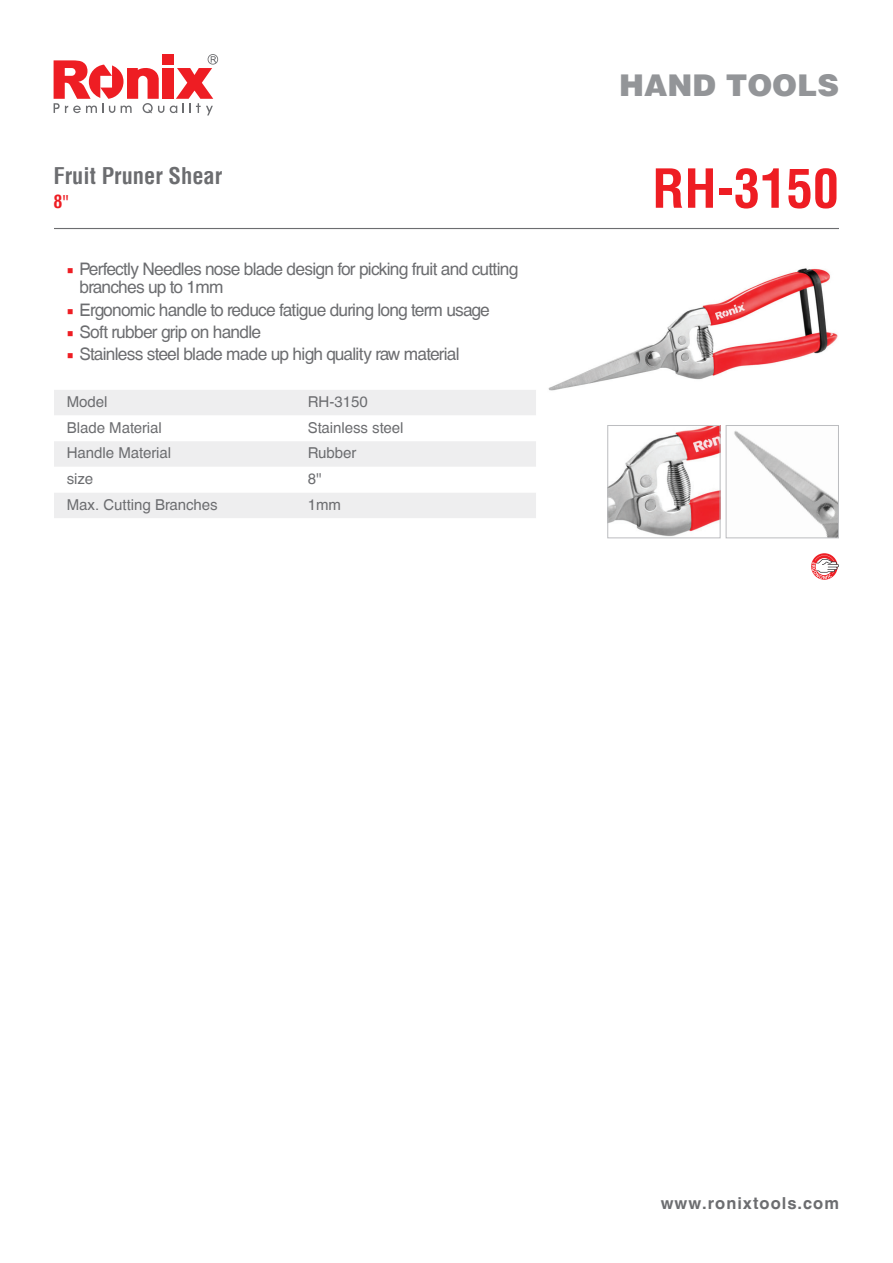
<style>
.page{position:relative;width:893px;height:1263px;background:#fff}
.page>*{position:absolute;margin:0;border:0;box-sizing:border-box;transform-origin:0 0}
.t1{font:700 condensed 52.5px "Helvetica LT";color:#ee1d23}
.t2{font:900 30px "Helvetica LT";color:#939598}
.t3{font:700 condensed 22.5px "Helvetica LT";color:#6c6d70}
.t4{font:700 condensed 18px "Helvetica LT";color:#ee1d23}
.t5{font:17.25px/18px "Helvetica CE";letter-spacing:-.04em;color:#6c6d70}
.t6{font:700 16.5px "Helvetica CE";letter-spacing:.06em;color:#6c6d70}
.t7{font:15px "Helvetica CE";color:#6c6d70}
.s1{font-family:"Helvetica CE";font-weight:400;font-stretch:normal}
.s2{font-family:"Minion Pro";color:#ee1d23}
</style>
<div class="page">
<svg style="left:170px;top:54px;width:48px;height:61px"></svg>
<div style="left:162px;top:68px;width:11px;height:31px;background:#ee1d23"></div>
<svg style="left:54px;top:60px;width:110px;height:53px"></svg>
<div style="left:162px;top:54px;width:11px;height:11px;background:#ee1d23"></div>
<img style="left:548px;top:268px;width:290px;height:123px">
<div style="left:54px;top:390px;width:482px;height:128px;background:#eeeeef"></div>
<svg style="left:54px;top:415px;width:482px;height:77px"></svg>
<img style="left:609px;top:427px;width:110px;height:109px">
<div style="left:607px;top:425px;width:114px;height:113px;border:1px solid #bcbdc0"></div>
<img style="left:734px;top:430px;width:103px;height:106px">
<div style="left:726px;top:425px;width:113px;height:113px;border:1px solid #bcbdc0"></div>
<hr style="left:54px;top:228px;width:785px;height:1px;background:#6c6d70">
<svg style="left:811px;top:553px;width:27px;height:27px"></svg>
<svg style="left:812px;top:554px;width:27px;height:25px"></svg>
<h3 class="t3" style="left:54px;top:161px;width:170px">Fruit Pruner Shear</h3>
<p class="t4" style="left:54px;top:190px;width:17px">8<span class="s1">"</span></p>
<p class="t5" style="left:80px;top:260px;width:440px;text-indent:-13px"><span class="s2">■</span> Perfectly Needles nose blade design for picking fruit and cutting branches up to 1mm</p>
<p class="t5" style="left:67px;top:301px;width:424px"><span class="s2">■</span> Ergonomic handle to reduce fatigue during long term usage</p>
<p class="t5" style="left:67px;top:323px;width:196px"><span class="s2">■</span> Soft rubber grip on handle</p>
<p class="t5" style="left:67px;top:345px;width:394px"><span class="s2">■</span> Stainless steel blade made up high quality raw material</p>
<p class="t7" style="left:67px;top:393px;width:42px">Model</p>
<p class="t7" style="left:308px;top:393px;width:62px">RH-3150</p>
<p class="t7" style="left:67px;top:419px;width:97px">Blade Material</p>
<p class="t7" style="left:308px;top:419px;width:97px">Stainless steel</p>
<p class="t7" style="left:67px;top:444px;width:106px">Handle Material</p>
<p class="t7" style="left:308px;top:444px;width:50px">Rubber</p>
<p class="t7" style="left:67px;top:470px;width:28px">size</p>
<p class="t7" style="left:308px;top:470px;width:16px">8''</p>
<p class="t7" style="left:67px;top:496px;width:152px">Max. Cutting Branches</p>
<p class="t7" style="left:308px;top:496px;width:35px">1mm</p>
<h2 class="t2" style="left:619px;top:65px;width:221px">HAND TOOLS</h2>
<h1 class="t1" style="left:652px;top:156px;width:188px">RH-3150</h1>
<p class="t6" style="left:661px;top:1193px;width:180px">www.ronixtools.com</p>
</div>
